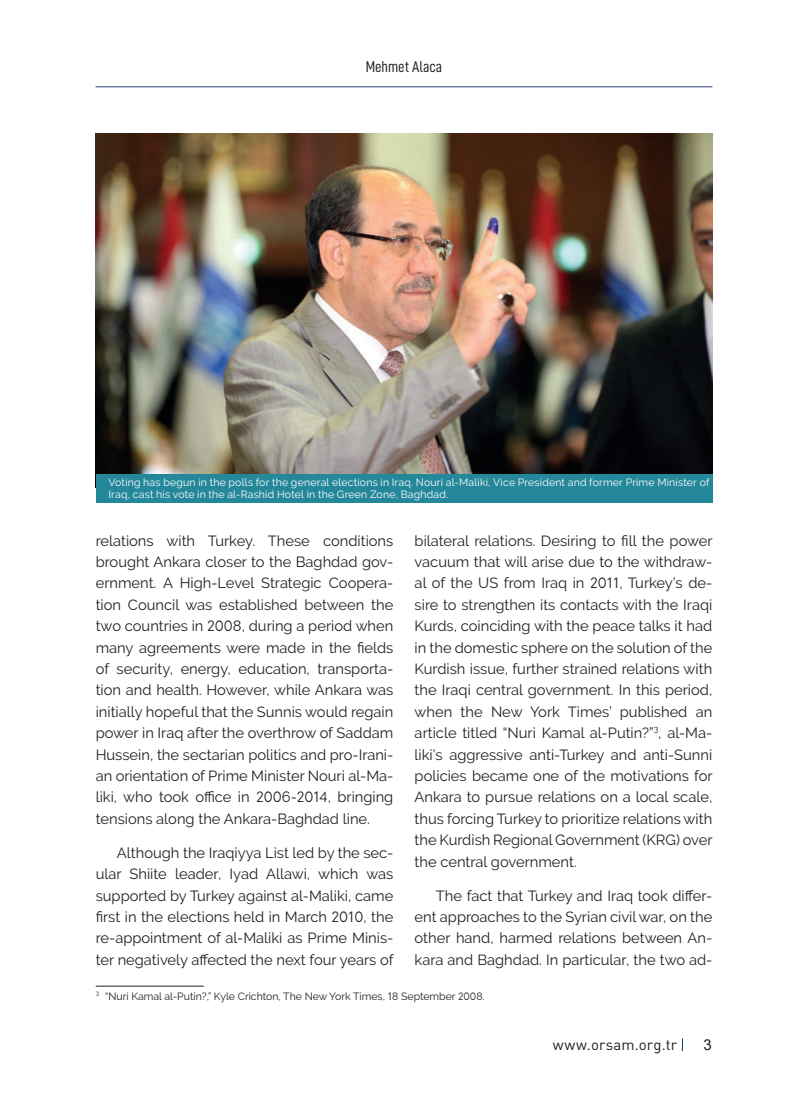
<style>
.page{position:relative;width:808px;height:1106px;background:#fff}
.page>*{position:absolute;margin:0;border:0;box-sizing:border-box;transform-origin:0 0}
.t1{font:15.75px "DIN Condensed";color:#231f20}
.t2{font:15px "DIN";letter-spacing:.02em;color:#231f20}
.t3{font:15px "Arial";color:#231f20}
.t4{font:14.7px/21.5px "Raleway";color:#231f20;text-align:justify}
.t5{font:10.5px/12px "Raleway";letter-spacing:.02em;color:#fff}
.t6{font:10.5px "Raleway";color:#231f20}
</style>
<div class="page">
<hr style="left:96px;top:86px;width:616px;height:1px;background:#64749a">
<svg style="left:682px;top:1038px;width:1px;height:13px"></svg>
<hr style="left:96px;top:985px;width:108px;height:1px;background:#231f20">
<img style="left:96px;top:133px;width:616px;height:341px">
<div style="left:96px;top:474px;width:616px;height:28px;background:#25879a"></div>
<p class="t1" style="left:366px;top:58px;width:78px">Mehmet Alaca</p>
<p class="t5" style="left:108px;top:476px;width:602px">Voting has begun in the polls for the general elections in Iraq. Nouri al-Maliki, Vice President and former Prime Minister of<br>Iraq, cast his vote in the al-Rashid Hotel in the Green Zone, Baghdad.</p>
<p class="t4" style="left:415px;top:529px;width:299px">bilateral relations. Desiring to fill the power vacuum that will arise due to the withdraw&shy;al of the US from Iraq in 2011, Turkey’s de&shy;sire to strengthen its contacts with the Iraqi Kurds, coinciding with the peace talks it had in the domestic sphere on the solution of the Kurdish issue, further strained relations with the Iraqi central government. In this period, when the New York Times’ published an article titled “Nuri Kamal al-Putin?”<sup>3</sup>, al-Ma&shy;liki’s aggressive anti-Turkey and anti-Sunni policies became one of the motivations for Ankara to pursue relations on a local scale, thus forcing Turkey to prioritize relations with the Kurdish Regional Government (KRG) over the central government.</p>
<p class="t4" style="left:415px;top:884px;width:299px;text-indent:21px">The fact that Turkey and Iraq took differ&shy;ent approaches to the Syrian civil war, on the other hand, harmed relations between An&shy;kara and Baghdad. In particular, the two ad-</p>
<p class="t4" style="left:96px;top:529px;width:299px">relations with Turkey. These conditions brought Ankara closer to the Baghdad gov&shy;ernment. A High-Level Strategic Coopera&shy;tion Council was established between the two countries in 2008, during a period when many agreements were made in the fields of security, energy, education, transporta&shy;tion and health. However, while Ankara was initially hopeful that the Sunnis would regain power in Iraq after the overthrow of Saddam Hussein, the sectarian politics and pro-Irani&shy;an orientation of Prime Minister Nouri al-Ma&shy;liki, who took office in 2006-2014, bringing tensions along the Ankara-Baghdad line.</p>
<p class="t4" style="left:96px;top:842px;width:299px;text-indent:21px">Although the Iraqiyya List led by the sec&shy;ular Shiite leader, Iyad Allawi, which was supported by Turkey against al-Maliki, came first in the elections held in March 2010, the re-appointment of al-Maliki as Prime Minis&shy;ter negatively affected the next four years of</p>
<p class="t6" style="left:96px;top:989px;width:390px"><sup>3</sup> “Nuri Kamal al-Putin?,” Kyle Crichton, The New York Times, 18 September 2008.</p>
<p class="t2" style="left:553px;top:1034px;width:126px">www.orsam.org.tr</p>
<p class="t3" style="left:703px;top:1034px;width:10px">3</p>
</div>
